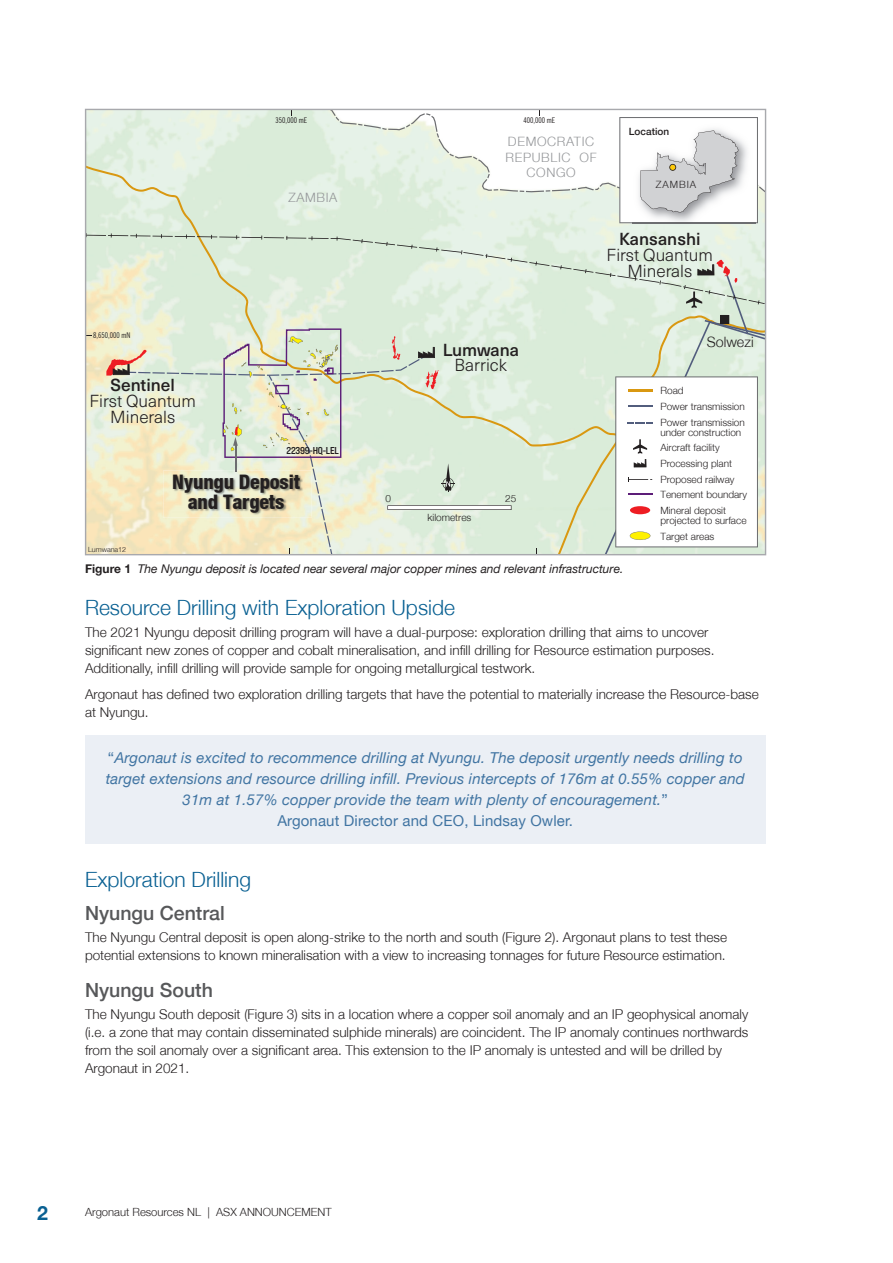
<style>
.page{position:relative;width:893px;height:1263px;background:#fff}
.page>*{position:absolute;margin:0;border:0;box-sizing:border-box;transform-origin:0 0}
.t1{font:300 21px "Helvetica Neue";color:#096092}
.t2{font:800 condensed 19.95px/20px "Helvetica Neue";letter-spacing:-.01em;color:#231f20;text-align:center}
.t3{font:500 19.5px "Helvetica Neue";color:#57585a}
.t4{font:700 19.5px "Helvetica Neue";color:#096092}
.t5{font:300 17.1px/15.8px "Neue Haas Unica Pro";color:#231f20;text-align:center}
.t6{font:500 17.1px "Neue Haas Unica Pro";color:#231f20}
.t7{font:italic 15px/21px "Helvetica Neue";letter-spacing:.01em;color:#4074a2;text-align:center}
.t8{font:300 14.25px "Helvetica Neue";color:#231f20}
.t9{font:300 13.5px/18px "Helvetica Neue";color:#231f20}
.t10{font:300 12.9px/15.5px "Helvetica Neue";letter-spacing:.05em;color:#939598;text-align:center}
.t11{font:italic 12px "Helvetica Neue";color:#231f20}
.t12{font:300 11.25px "Helvetica Neue";color:#231f20}
.t13{font:300 10.05px/15.8px "Helvetica Neue";color:#231f20}
.t14{font:10.05px "Bebas Neue Pro Exp Bd";letter-spacing:-.025em;color:#231f20}
.t15{font:500 10.05px "Helvetica Neue";color:#231f20}
.t16{font:condensed 7.8px "News Gothic BT";color:#231f20}
.t17{font:300 7.2px "Helvetica Neue";color:#231f20}
.s1{font-weight:700;font-style:normal}
.s2{font-style:normal}
</style>
<div class="page">
<div style="left:85px;top:735px;width:680px;height:108px;background:#ebeff5"></div>
<svg style="left:85px;top:109px;width:681px;height:446px"></svg>
<p class="t16" style="left:276px;top:116px;width:33px">350,000 mE</p>
<p class="t16" style="left:523px;top:116px;width:33px">400,000 mE</p>
<p class="t10" style="left:288px;top:189px;width:50px">ZAMBIA</p>
<p class="t10" style="left:506px;top:134px;width:93px">DEMOCRATIC<br>REPUBLIC OF<br>CONGO</p>
<p class="t15" style="left:629px;top:125px;width:42px">Location</p>
<p class="t13" style="left:656px;top:177px;width:42px">ZAMBIA</p>
<p class="t6" style="left:619px;top:229px;width:83px">Kansanshi</p>
<p class="t5" style="left:607px;top:247px;width:108px">First Quantum<br>Minerals</p>
<p class="t16" style="left:93px;top:330px;width:39px">8,650,000 mN</p>
<p class="t6" style="left:110px;top:375px;width:66px">Sentinel</p>
<p class="t5" style="left:90px;top:393px;width:108px">First Quantum<br>Minerals</p>
<p class="t14" style="left:287px;top:444px;width:54px">22399-HQ-LEL</p>
<p class="t17" style="left:88px;top:545px;width:40px">Lumwana12</p>
<h2 class="t2" style="left:172px;top:471px;width:129px">Nyungu Deposit and Targets</h2>
<p class="t6" style="left:443px;top:339px;width:78px">Lumwana</p>
<p class="t5" style="left:455px;top:358px;width:54px">Barrick</p>
<p class="t13" style="left:385px;top:491px;width:7px">0</p>
<p class="t13" style="left:505px;top:491px;width:13px">25</p>
<p class="t13" style="left:427px;top:510px;width:45px">kilometres</p>
<p class="t8" style="left:707px;top:333px;width:48px">Solwezi</p>
<p class="t13" style="left:660px;top:382px;width:86px">Road<br>Power transmission<br>Power transmission</p>
<p class="t13" style="left:660px;top:424px;width:88px">under construction<br>Aircraft facility<br>Processing plant<br>Proposed railway<br>Tenement boundary<br>Mineral deposit</p>
<p class="t13" style="left:660px;top:512px;width:88px">projected to surface<br>Target areas</p>
<p class="t11" style="left:85px;top:561px;width:540px"><span class="s1">Figure 1</span> The Nyungu deposit is located near several major copper mines and relevant infrastructure.</p>
<h1 class="t1" style="left:85px;top:594px;width:371px">Resource Drilling with Exploration Upside</h1>
<p class="t9" style="left:85px;top:623px;width:631px">The 2021 Nyungu deposit drilling program will have a dual-purpose: exploration drilling that aims to uncover significant new zones of copper and cobalt mineralisation, and infill drilling for Resource estimation purposes.<br>Additionally, infill drilling will provide sample for ongoing metallurgical testwork.</p>
<p class="t9" style="left:85px;top:685px;width:675px">Argonaut has defined two exploration drilling targets that have the potential to materially increase the Resource-base at Nyungu.</p>
<p class="t7" style="left:106px;top:747px;width:641px"><span class="s2">“</span>Argonaut is excited to recommence drilling at Nyungu. The deposit urgently needs drilling to target extensions and resource drilling infill. Previous intercepts of 176m at 0.55% copper and 31m at 1.57% copper provide the team with plenty of encouragement.<span class="s2">”<br>Argonaut Director and CEO, Lindsay Owler.</span></p>
<h1 class="t1" style="left:85px;top:867px;width:168px">Exploration Drilling</h1>
<h3 class="t3" style="left:85px;top:901px;width:141px">Nyungu Central</h3>
<p class="t9" style="left:85px;top:928px;width:643px">The Nyungu Central deposit is open along-strike to the north and south (Figure 2). Argonaut plans to test these potential extensions to known mineralisation with a view to increasing tonnages for future Resource estimation.</p>
<h3 class="t3" style="left:85px;top:978px;width:129px">Nyungu South</h3>
<p class="t9" style="left:85px;top:1005px;width:665px">The Nyungu South deposit (Figure 3) sits in a location where a copper soil anomaly and an IP geophysical anomaly (i.e. a zone that may contain disseminated sulphide minerals) are coincident. The IP anomaly continues northwards from the soil anomaly over a significant area. This extension to the IP anomaly is untested and will be drilled by Argonaut in 2021.</p>
<h3 class="t4" style="left:37px;top:1200px;width:12px">2</h3>
<p class="t12" style="left:85px;top:1205px;width:248px">Argonaut Resources NL | ASX ANNOUNCEMENT</p>
</div>
